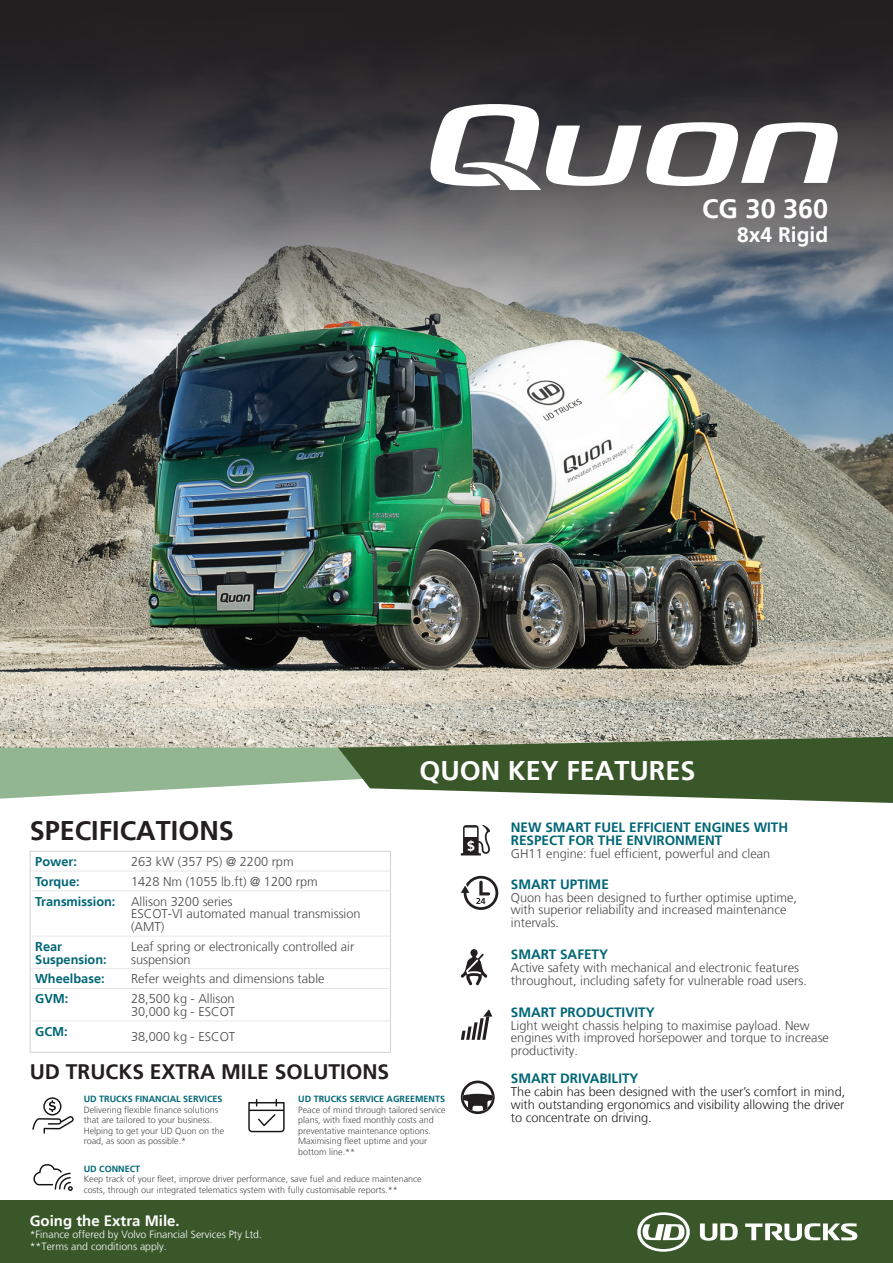
<style>
.page{position:relative;width:893px;height:1263px;background:#fff}
.page>*{position:absolute;margin:0;border:0;box-sizing:border-box;transform-origin:0 0}
.t1{font:700 27px "Frutiger LT";color:#fff}
.t2{font:700 27px "Frutiger LT";color:#231f20}
.t3{font:700 21px "Frutiger LT";color:#231f20}
.t4{font:700 21px "Frutiger LT";color:#fff}
.Content_H1{font:700 15px "Frutiger LT";color:#fff}
.t5{font:700 13.5px "Frutiger LT";color:#016676}
.Right_Side{font:300 12.75px/12.8px "Frutiger LT";color:#4c4948}
.t6{font:300 12.75px "Frutiger LT";color:#231f20}
.Left_Side{font:700 12.75px/12.8px "Frutiger LT";color:#016676}
.t7{font:300 10.5px "Frutiger LT";color:#fff}
.t8{font:300 9px/10.5px "Frutiger LT";color:#4c4948}
.t9{font:700 9px "Frutiger LT";color:#016676}
</style>
<div class="page">
<img style="left:0;top:341px;width:893px;height:396px">
<svg style="left:0;top:0;width:893px;height:341px;background:#56585c"></svg>
<div style="left:0;top:1200px;width:893px;height:63px;background:#395729"></div>
<hr style="left:30px;top:851px;width:96px;height:1px;background:#d1d2d4">
<svg style="left:30px;top:852px;width:1px;height:39px"></svg>
<hr style="left:30px;top:891px;width:1px;height:45px;background:#d1d2d4">
<hr style="left:30px;top:936px;width:1px;height:33px;background:#d1d2d4">
<svg style="left:30px;top:969px;width:1px;height:19px"></svg>
<hr style="left:30px;top:988px;width:1px;height:33px;background:#d1d2d4">
<hr style="left:30px;top:1021px;width:1px;height:31px;background:#d1d2d4">
<hr style="left:30px;top:1052px;width:96px;height:1px;background:#d1d2d4">
<hr style="left:31px;top:871px;width:95px;height:1px;background:#e6e7e9">
<hr style="left:31px;top:890px;width:95px;height:1px;background:#e6e7e9">
<hr style="left:31px;top:936px;width:95px;height:1px;background:#e6e7e9">
<hr style="left:31px;top:968px;width:95px;height:1px;background:#e6e7e9">
<hr style="left:31px;top:988px;width:95px;height:1px;background:#e6e7e9">
<hr style="left:31px;top:1020px;width:95px;height:1px;background:#e6e7e9">
<hr style="left:126px;top:890px;width:264px;height:1px;background:#e6e7e9">
<hr style="left:126px;top:936px;width:264px;height:1px;background:#e6e7e9">
<hr style="left:126px;top:968px;width:264px;height:1px;background:#e6e7e9">
<hr style="left:126px;top:988px;width:264px;height:1px;background:#e6e7e9">
<hr style="left:126px;top:1020px;width:264px;height:1px;background:#e6e7e9">
<hr style="left:390px;top:891px;width:1px;height:45px;background:#d1d2d4">
<hr style="left:390px;top:936px;width:1px;height:33px;background:#d1d2d4">
<svg style="left:390px;top:969px;width:1px;height:19px"></svg>
<hr style="left:390px;top:988px;width:1px;height:33px;background:#d1d2d4">
<hr style="left:390px;top:1021px;width:1px;height:31px;background:#d1d2d4">
<hr style="left:126px;top:1052px;width:265px;height:1px;background:#d1d2d4">
<hr style="left:126px;top:851px;width:265px;height:1px;background:#d1d2d4">
<svg style="left:390px;top:852px;width:1px;height:39px"></svg>
<hr style="left:126px;top:871px;width:264px;height:1px;background:#e6e7e9">
<svg style="left:0;top:737px;width:893px;height:66px;background:#7d9373"></svg>
<svg style="left:745px;top:1223px;width:112px;height:18px"></svg>
<svg style="left:700px;top:1223px;width:38px;height:18px"></svg>
<svg style="left:637px;top:1212px;width:53px;height:40px"></svg>
<svg style="left:430px;top:104px;width:408px;height:86px"></svg>
<svg style="left:461px;top:825px;width:29px;height:30px"></svg>
<svg style="left:461px;top:949px;width:26px;height:36px"></svg>
<svg style="left:461px;top:1009px;width:31px;height:31px"></svg>
<svg style="left:461px;top:1080px;width:34px;height:34px"></svg>
<svg style="left:461px;top:876px;width:37px;height:34px"></svg>
<svg style="left:32px;top:1097px;width:42px;height:36px"></svg>
<svg style="left:33px;top:1164px;width:40px;height:27px"></svg>
<svg style="left:248px;top:1099px;width:37px;height:33px"></svg>
<p class="t1" style="left:702px;top:193px;width:128px">CG 30 360</p>
<p class="t4" style="left:737px;top:223px;width:93px">8x4 Rigid</p>
<p class="t1" style="left:419px;top:755px;width:278px">QUON KEY FEATURES</p>
<p class="t2" style="left:30px;top:815px;width:206px">SPECIFICATIONS</p>
<p class="t5" style="left:511px;top:819px;width:279px">NEW SMART FUEL EFFICIENT ENGINES WITH</p>
<p class="t5" style="left:511px;top:833px;width:213px">RESPECT FOR THE ENVIRONMENT</p>
<p class="Right_Side" style="left:511px;top:848px;width:261px">GH11 engine: fuel efficient, powerful and clean</p>
<p class="Left_Side" style="left:35px;top:855px;width:43px">Power:</p>
<p class="Right_Side" style="left:131px;top:855px;width:164px">263 kW (357 PS) @ 2200 rpm</p>
<p class="Left_Side" style="left:35px;top:875px;width:46px">Torque:</p>
<p class="Right_Side" style="left:131px;top:875px;width:188px">1428 Nm (1055 lb.ft) @ 1200 rpm</p>
<p class="Left_Side" style="left:35px;top:895px;width:82px">Transmission:</p>
<p class="Right_Side" style="left:131px;top:895px;width:103px">Allison 3200 series</p>
<p class="Right_Side" style="left:131px;top:908px;width:231px">ESCOT-VI automated manual transmission (AMT)</p>
<p class="Left_Side" style="left:35px;top:940px;width:73px">Rear<br>Suspension:</p>
<p class="Right_Side" style="left:131px;top:940px;width:225px">Leaf spring or electronically controlled air</p>
<p class="t5" style="left:511px;top:876px;width:100px">SMART UPTIME</p>
<p class="Right_Side" style="left:511px;top:891px;width:288px">Quon has been designed to further optimise uptime,</p>
<p class="Right_Side" style="left:511px;top:904px;width:277px">with superior reliability and increased maintenance intervals.</p>
<p class="t5" style="left:511px;top:947px;width:99px">SMART SAFETY</p>
<p class="Right_Side" style="left:511px;top:962px;width:290px">Active safety with mechanical and electronic features</p>
<p class="Right_Side" style="left:511px;top:974px;width:298px">throughout, including safety for vulnerable road users.</p>
<p class="t5" style="left:511px;top:1004px;width:145px">SMART PRODUCTIVITY</p>
<p class="Right_Side" style="left:511px;top:1019px;width:320px">Light weight chassis helping to maximise payload. New engines with improved horsepower and torque to increase productivity.</p>
<p class="t5" style="left:511px;top:1070px;width:129px">SMART DRIVABILITY</p>
<p class="t6" style="left:511px;top:1084px;width:336px">The cabin has been designed with the user’s comfort in mind,</p>
<p class="t6" style="left:511px;top:1097px;width:335px">with outstanding ergonomics and visibility allowing the driver</p>
<p class="t6" style="left:511px;top:1110px;width:142px">to concentrate on driving.</p>
<p class="Right_Side" style="left:131px;top:953px;width:61px">suspension</p>
<p class="Left_Side" style="left:35px;top:972px;width:71px">Wheelbase:</p>
<p class="Right_Side" style="left:131px;top:973px;width:195px">Refer weights and dimensions table</p>
<p class="Left_Side" style="left:35px;top:992px;width:35px">GVM:</p>
<p class="Right_Side" style="left:131px;top:992px;width:105px">28,500 kg - Allison</p>
<p class="Right_Side" style="left:131px;top:1005px;width:106px">30,000 kg - ESCOT</p>
<p class="Left_Side" style="left:35px;top:1025px;width:34px">GCM:</p>
<p class="Right_Side" style="left:131px;top:1031px;width:106px">38,000 kg - ESCOT</p>
<p class="t3" style="left:30px;top:1059px;width:361px">UD TRUCKS EXTRA MILE SOLUTIONS</p>
<p class="t9" style="left:84px;top:1094px;width:140px">UD TRUCKS FINANCIAL SERVICES</p>
<p class="t8" style="left:84px;top:1104px;width:142px">Delivering flexible finance solutions that are tailored to your business.<br>Helping to get your UD Quon on the road, as soon as possible.*</p>
<p class="t9" style="left:298px;top:1094px;width:148px">UD TRUCKS SERVICE AGREEMENTS</p>
<p class="t8" style="left:298px;top:1104px;width:149px">Peace of mind through tailored service plans, with fixed monthly costs and preventative maintenance options.<br>Maximising fleet uptime and your bottom line.**</p>
<p class="t9" style="left:84px;top:1163px;width:58px">UD CONNECT</p>
<p class="t8" style="left:84px;top:1174px;width:340px">Keep track of your fleet, improve driver performance, save fuel and reduce maintenance costs, through our integrated telematics system with fully customisable reports.**</p>
<p class="t7" style="left:30px;top:1228px;width:234px">*Finance offered by Volvo Financial Services Pty Ltd.</p>
<p class="t7" style="left:30px;top:1241px;width:139px">**Terms and conditions apply.</p>
<p class="Content_H1" style="left:30px;top:1211px;width:152px">Going the Extra Mile.</p>
</div>
